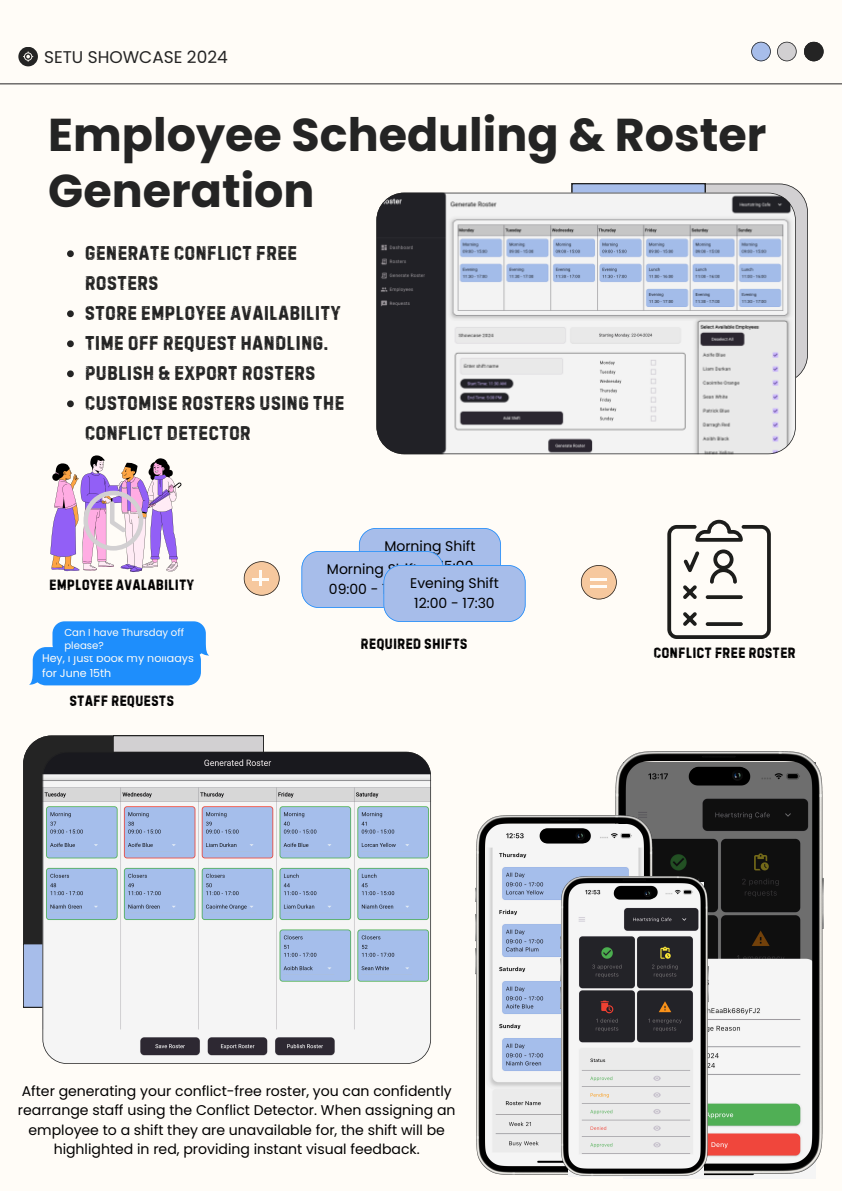
<style>
.page{position:relative;width:842px;height:1191px;background:#fff}
.page>*{position:absolute;margin:0;border:0;box-sizing:border-box;transform-origin:0 0}
.t1{font:700 46px/56.2px "Poppins";color:#242424}
.t2{font:21.4px/30px "Handelson Six";color:#242424}
.t3{font:16.9px "Poppins";color:#242424}
.t4{font:16px "Handelson Six";color:#000}
.t5{font:14.1px/19.5px "Poppins";color:#000;text-align:center}
.t6{font:14px/19.5px "Poppins";color:#000}
.t7{font:11.1px "Poppins";color:#fffcf7}
.t8{font:10.1px/13.9px "Poppins";color:#fffcf7}
</style>
<div class="page">
<div style="left:0;top:0;width:842px;height:1190px;background:#fffcf7"></div>
<svg style="left:572px;top:183px;width:236px;height:195px;background:#b8bcc8"></svg>
<svg style="left:23px;top:735px;width:241px;height:272px;background:#66686e"></svg>
<svg style="left:376px;top:193px;width:420px;height:261px"></svg>
<div style="left:18px;top:47px;width:20px;height:19px;background:#242424;border-radius:50%"></div>
<svg style="left:23px;top:51px;width:10px;height:11px"></svg>
<svg style="left:42px;top:751px;width:389px;height:312px"></svg>
<svg style="left:244px;top:561px;width:36px;height:34px"></svg>
<svg style="left:777px;top:42px;width:20px;height:19px"></svg>
<svg style="left:751px;top:42px;width:20px;height:19px"></svg>
<svg style="left:804px;top:42px;width:19px;height:19px"></svg>
<hr style="left:0;top:83px;width:842px;height:1px;background:#242424">
<img style="left:615px;top:751px;width:208px;height:421px">
<img style="left:476px;top:815px;width:177px;height:359px">
<img style="left:560px;top:875px;width:149px;height:300px">
<svg style="left:50px;top:455px;width:131px;height:117px"></svg>
<svg style="left:29px;top:621px;width:180px;height:64px;background:#379afb"></svg>
<svg style="left:667px;top:519px;width:104px;height:120px"></svg>
<svg style="left:581px;top:565px;width:36px;height:34px"></svg>
<svg style="left:301px;top:528px;width:225px;height:94px"></svg>
<svg style="left:67px;top:250px;width:7px;height:7px"></svg>
<svg style="left:67px;top:310px;width:7px;height:7px"></svg>
<svg style="left:67px;top:340px;width:7px;height:7px"></svg>
<svg style="left:67px;top:370px;width:7px;height:7px"></svg>
<svg style="left:67px;top:400px;width:7px;height:7px"></svg>
<p class="t3" style="left:44px;top:45px;width:185px">SETU SHOWCASE 2024</p>
<p class="t1" style="left:48px;top:107px;width:720px">Employee Scheduling &amp; Roster<br>Generation</p>
<h5 class="t2" style="left:85px;top:237px;width:214px">GENERATE CONFLICT FREE<br>ROSTERS</h5>
<h5 class="t2" style="left:85px;top:297px;width:258px">STORE EMPLOYEE AVAILABILITY</h5>
<h5 class="t2" style="left:85px;top:327px;width:245px">TIME OFF REQUEST HANDLING.</h5>
<h4 class="t2" style="left:85px;top:357px;width:232px">PUBLISH &amp; EXPORT ROSTERS</h4>
<p class="t2" style="left:85px;top:387px;width:261px">CUSTOMISE ROSTERS USING THE<br>CONFLICT DETECTOR</p>
<p class="t4" style="left:49px;top:575px;width:147px">EMPLOYEE AVALABILITY</p>
<p class="t8" style="left:64px;top:625px;width:121px">Can I have Thursday off please?</p>
<p class="t7" style="left:42px;top:650px;width:153px">Hey, I just book my holidays</p>
<p class="t7" style="left:42px;top:665px;width:71px">for June 15th</p>
<p class="t4" style="left:70px;top:691px;width:106px">STAFF REQUESTS</p>
<p class="t6" style="left:384px;top:536px;width:93px">Morning Shift</p>
<p class="t6" style="left:327px;top:559px;width:93px">Morning Shift</p>
<p class="t6" style="left:386px;top:556px;width:89px">09:00 - 15:00</p>
<p class="t6" style="left:329px;top:579px;width:89px">09:00 - 15:00</p>
<p class="t6" style="left:410px;top:573px;width:90px">Evening Shift<br>12:00 - 17:30</p>
<p class="t4" style="left:361px;top:634px;width:109px">REQUIRED SHIFTS</p>
<h4 class="t5" style="left:18px;top:1081px;width:439px">After generating your conflict-free roster, you can confidently rearrange staff using the Conflict Detector. When assigning an employee to a shift they are unavailable for, the shift will be highlighted in red, providing instant visual feedback.</h4>
<p class="t4" style="left:653px;top:643px;width:144px">CONFLICT FREE ROSTER</p>
</div>
